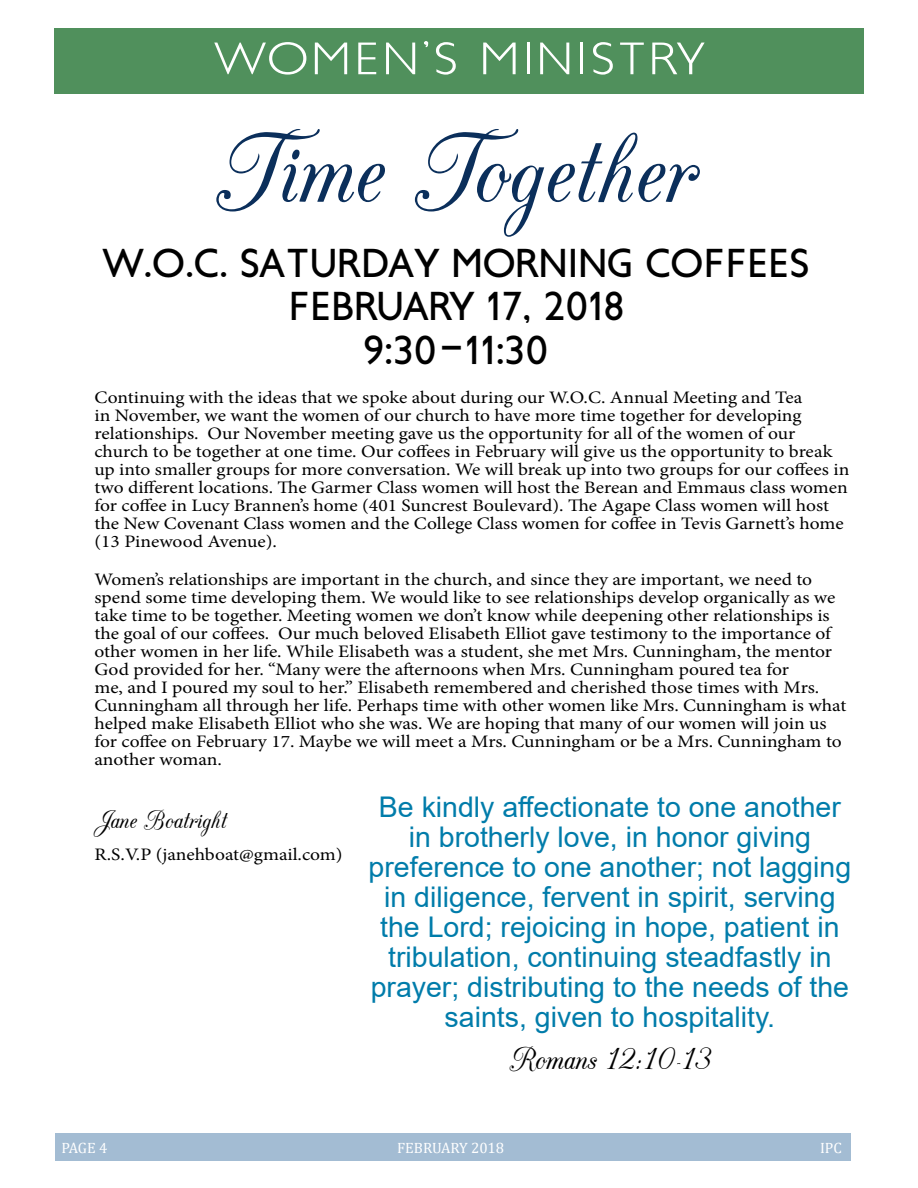
<style>
.page{position:relative;width:918px;height:1188px;background:#fff}
.page>*{position:absolute;margin:0;border:0;box-sizing:border-box;transform-origin:0 0}
.t1{font:118.5px "CAC Champagne";color:#0b2f5b}
.t2{font:300 54px "Boysen";letter-spacing:.05em;color:#fff;scale:1.11 1}
.t3{font:48px/43.5px "Boysen";color:#000;text-align:center}
.t4{font:37.5px "CAC Champagne";color:#000}
.t5{font:30px "CAC Champagne";color:#000}
.t6{font:28.5px/30px "Arial";color:#007caa;text-align:center}
.t7{font:17.55px/18px "Minion Pro";letter-spacing:-.005em;color:#000;scale:1.11 1}
.t8{font:15px "Cambria";color:#fff}
</style>
<div class="page">
<div style="left:54px;top:28px;width:810px;height:66px;background:#50905c"></div>
<div style="left:55px;top:1133px;width:795px;height:28px;background:#a3bcd3"></div>
<h2 class="t2" style="left:214px;top:30px;width:443px">WOMEN’S MINISTRY</h2>
<h1 class="t1" style="left:215px;top:111px;width:485px">Time Together</h1>
<h3 class="t3" style="left:103px;top:243px;width:709px">W.O.C. SATURDAY MORNING COFFEES<br>FEBRUARY 17, 2018<br>9:30-11:30</h3>
<p class="t7" style="left:94px;top:388px;width:682px">Continuing with the ideas that we spoke about during our W.O.C. Annual Meeting and Tea<br>in November, we want the women of our church to have more time together for developing relationships. Our November meeting gave us the opportunity for all of the women of our church to be together at one time. Our coffees in February will give us the opportunity to break up into smaller groups for more conversation. We will break up into two groups for our coffees in two different locations. The Garmer Class women will host the Berean and Emmaus class women for coffee in Lucy Brannen’s home (401 Suncrest Boulevard). The Agape Class women will host the New Covenant Class women and the College Class women for coffee in Tevis Garnett’s home (13 Pinewood Avenue).</p>
<p class="t7" style="left:94px;top:571px;width:679px">Women’s relationships are important in the church, and since they are important, we need to spend some time developing them. We would like to see relationships develop organically as we take time to be together. Meeting women we don’t know while deepening other relationships is the goal of our coffees. Our much beloved Elisabeth Elliot gave testimony to the importance of other women in her life. While Elisabeth was a student, she met Mrs. Cunningham, the mentor God provided for her. “Many were the afternoons when Mrs. Cunningham poured tea for<br>me, and I poured my soul to her.” Elisabeth remembered and cherished those times with Mrs.<br>Cunningham all through her life. Perhaps time with other women like Mrs. Cunningham is what helped make Elisabeth Elliot who she was. We are hoping that many of our women will join us for coffee on February 17. Maybe we will meet a Mrs. Cunningham or be a Mrs. Cunningham to another woman.</p>
<h3 class="t5" style="left:94px;top:805px;width:134px">Jane Boatright</h3>
<p class="t7" style="left:94px;top:845px;width:225px">R.S.V.P (janehboat@gmail.com)</p>
<p class="t6" style="left:369px;top:792px;width:484px">Be kindly affectionate to one another in brotherly love, in honor giving preference to one another; not lagging in diligence, fervent in spirit, serving the Lord; rejoicing in hope, patient in tribulation, continuing steadfastly in prayer; distributing to the needs of the saints, given to hospitality.</p>
<h3 class="t4" style="left:509px;top:1040px;width:203px">Romans 12:10-13</h3>
<p class="t8" style="left:61px;top:1139px;width:47px">PAGE 4</p>
<p class="t8" style="left:397px;top:1139px;width:109px">FEBRUARY 2018</p>
<p class="t8" style="left:820px;top:1139px;width:23px">IPC</p>
</div>
